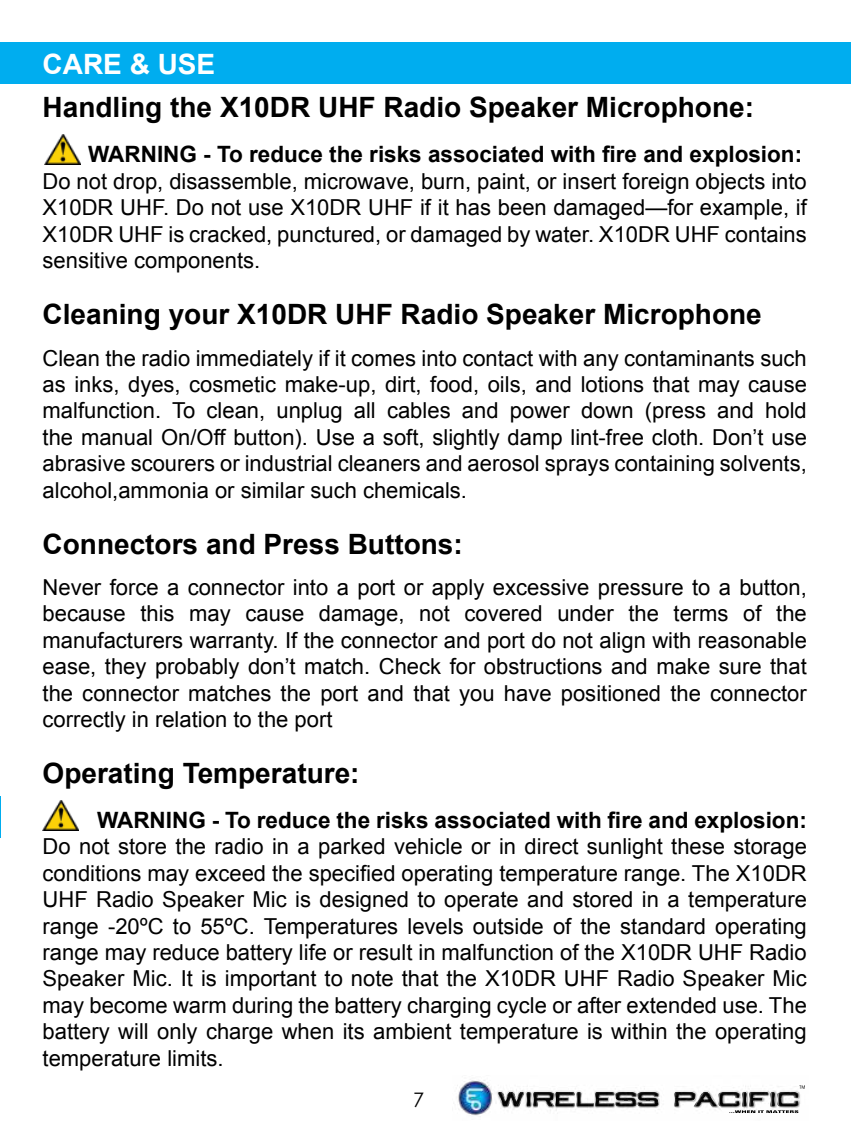
<style>
.page{position:relative;width:851px;height:1134px;background:#fff}
.page>*{position:absolute;margin:0;border:0;box-sizing:border-box;transform-origin:0 0}
.t1{font:700 28px "Arial";color:#000}
.t2{font:700 28px "Arial";color:#fff}
.t3{font:700 22.5px "Arial";color:#000}
.t4{font:22px/26.5px "Arial";color:#000;text-align:justify}
.t5{font:20px "Century Gothic";color:#000}
</style>
<div class="page">
<div style="left:0;top:43px;width:850px;height:41px;background:#00adef"></div>
<img style="left:44px;top:135px;width:36px;height:29px">
<img style="left:43px;top:801px;width:36px;height:29px">
<hr style="left:0;top:796px;width:1px;height:41px;background:#00adef">
<img style="left:457px;top:1080px;width:348px;height:36px">
<img style="left:674px;top:1091px;width:124px;height:16px">
<img style="left:498px;top:1092px;width:248px;height:14px">
<img style="left:729px;top:1110px;width:69px;height:3px">
<svg style="left:798px;top:1085px;width:6px;height:4px"></svg>
<p class="t2" style="left:43px;top:54px;width:174px">CARE &amp; USE</p>
<p class="t1" style="left:43px;top:97px;width:713px">Handling the X10DR UHF Radio Speaker Microphone:</p>
<p class="t3" style="left:88px;top:140px;width:715px">WARNING - To reduce the risks associated with fire and explosion:</p>
<p class="t4" style="left:43px;top:170px;width:765px">Do not drop, disassemble, microwave, burn, paint, or insert foreign objects into X10DR UHF. Do not use X10DR UHF if it has been damaged—for example, if X10DR UHF is cracked, punctured, or damaged by water. X10DR UHF contains sensitive components.</p>
<p class="t1" style="left:43px;top:304px;width:720px">Cleaning your X10DR UHF Radio Speaker Microphone</p>
<p class="t4" style="left:43px;top:347px;width:765px">Clean the radio immediately if it comes into contact with any contaminants such as inks, dyes, cosmetic make-up, dirt, food, oils, and lotions that may cause malfunction. To clean, unplug all cables and power down (press and hold the manual On/Off button). Use a soft, slightly damp lint-free cloth. Don’t use abrasive scourers or industrial cleaners and aerosol sprays containing solvents, alcohol,ammonia or similar such chemicals.</p>
<p class="t1" style="left:43px;top:533px;width:422px">Connectors and Press Buttons:</p>
<p class="t4" style="left:43px;top:576px;width:765px">Never force a connector into a port or apply excessive pressure to a button, because this may cause damage, not covered under the terms of the manufacturers warranty. If the connector and port do not align with reasonable ease, they probably don’t match. Check for obstructions and make sure that the connector matches the port and that you have positioned the connector correctly in relation to the port</p>
<p class="t1" style="left:43px;top:762px;width:318px">Operating Temperature:</p>
<p class="t3" style="left:97px;top:805px;width:711px">WARNING - To reduce the risks associated with fire and explosion:</p>
<p class="t4" style="left:43px;top:835px;width:765px">Do not store the radio in a parked vehicle or in direct sunlight these storage conditions may exceed the specified operating temperature range. The X10DR UHF Radio Speaker Mic is designed to operate and stored in a temperature range -20ºC to 55ºC. Temperatures levels outside of the standard operating range may reduce battery life or result in malfunction of the X10DR UHF Radio Speaker Mic. It is important to note that the X10DR UHF Radio Speaker Mic may become warm during the battery charging cycle or after extended use. The battery will only charge when its ambient temperature is within the operating temperature limits.</p>
<p class="t5" style="left:413px;top:1092px;width:13px">7</p>
</div>
